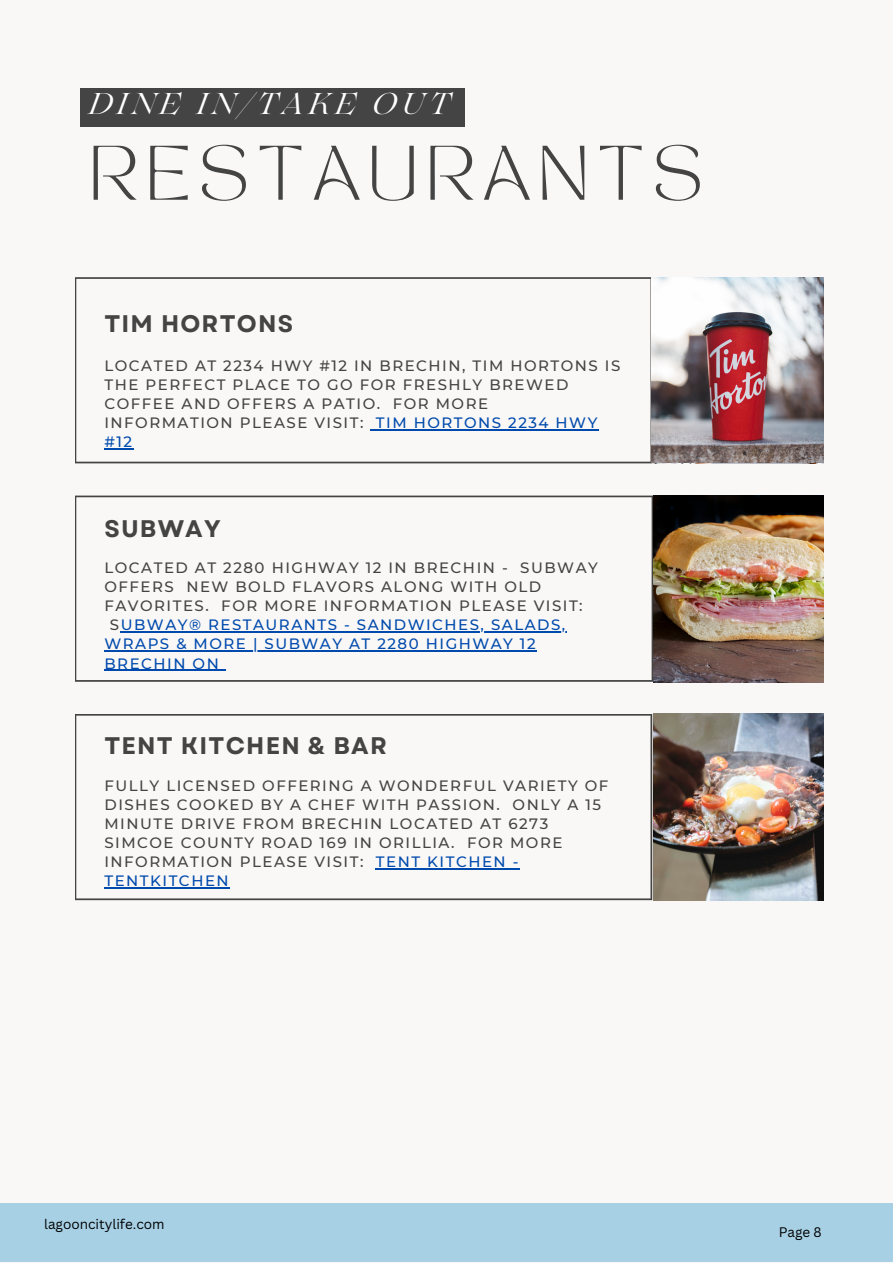
<style>
.page{position:relative;width:893px;height:1264px;background:#fff}
.page>*{position:absolute;margin:0;border:0;box-sizing:border-box;transform-origin:0 0}
.t1{font:54px "TAN MON CHERI Regular";letter-spacing:.15em;color:#444}
.t2{font:italic 30px "Lovelace";letter-spacing:.15em;color:#fff}
.t3{font:700 24px "Garet";letter-spacing:.05em;color:#444}
.t4{font:500 15px/19px "Montserrat";letter-spacing:.1em;color:#444}
.t5{font:500 15px "Montserrat";letter-spacing:.1em;color:#004aad}
.t6{font:13.5px "Canva Sans";color:#000}
.s1{color:#004aad}
.s2{color:#444}
</style>
<div class="page">
<div style="left:0;top:0;width:892px;height:1262px;background:#faf8f6"></div>
<svg style="left:75px;top:277px;width:576px;height:186px"></svg>
<svg style="left:75px;top:714px;width:577px;height:186px"></svg>
<svg style="left:75px;top:495px;width:578px;height:186px"></svg>
<img style="left:653px;top:714px;width:170px;height:186px">
<img style="left:653px;top:495px;width:170px;height:187px">
<img style="left:653px;top:277px;width:170px;height:186px">
<div style="left:80px;top:88px;width:384px;height:39px;background:#444"></div>
<hr style="left:376px;top:429px;width:223px;height:1px;background:#004aad">
<hr style="left:104px;top:448px;width:30px;height:1px;background:#004aad">
<hr style="left:376px;top:868px;width:144px;height:1px;background:#004aad">
<hr style="left:104px;top:887px;width:126px;height:1px;background:#004aad">
<hr style="left:121px;top:631px;width:445px;height:1px;background:#004aad">
<hr style="left:104px;top:650px;width:433px;height:1px;background:#004aad">
<hr style="left:104px;top:669px;width:116px;height:2px;background:#004aad">
<svg style="left:220px;top:669px;width:6px;height:2px"></svg>
<div style="left:0;top:1202px;width:892px;height:59px;background:#a7d0e5"></div>
<h2 class="t2" style="left:89px;top:93px;width:363px">DINE IN/TAKE OUT</h2>
<h1 class="t1" style="left:89px;top:145px;width:614px">RESTAURANTS</h1>
<h3 class="t3" style="left:104px;top:306px;width:190px">TIM HORTONS</h3>
<p class="t4" style="left:104px;top:355px;width:517px">LOCATED AT 2234 HWY #12 IN BRECHIN, TIM HORTONS IS THE PERFECT PLACE TO GO FOR FRESHLY BREWED COFFEE AND OFFERS A PATIO. FOR MORE<br>INFORMATION PLEASE VISIT: <span class="s1">TIM HORTONS 2234 HWY #12</span></p>
<h3 class="t3" style="left:104px;top:511px;width:118px">SUBWAY</h3>
<p class="t4" style="left:104px;top:558px;width:495px">LOCATED AT 2280 HIGHWAY 12 IN BRECHIN - SUBWAY</p>
<p class="t4" style="left:104px;top:577px;width:438px">OFFERS NEW BOLD FLAVORS ALONG WITH OLD</p>
<p class="t4" style="left:104px;top:596px;width:479px">FAVORITES. FOR MORE INFORMATION PLEASE VISIT:</p>
<p class="t5" style="left:110px;top:616px;width:457px"><span class="s2">S</span>UBWAY® RESTAURANTS - SANDWICHES, SALADS,</p>
<p class="t5" style="left:104px;top:635px;width:432px">WRAPS &amp; MORE | SUBWAY AT 2280 HIGHWAY 12</p>
<p class="t5" style="left:104px;top:654px;width:116px">BRECHIN ON</p>
<h3 class="t3" style="left:104px;top:728px;width:284px">TENT KITCHEN &amp; BAR</h3>
<p class="t4" style="left:104px;top:775px;width:505px">FULLY LICENSED OFFERING A WONDERFUL VARIETY OF DISHES COOKED BY A CHEF WITH PASSION. ONLY A 15<br>MINUTE DRIVE FROM BRECHIN LOCATED AT 6273<br>SIMCOE COUNTY ROAD 169 IN ORILLIA. FOR MORE INFORMATION PLEASE VISIT: <span class="s1">TENT KITCHEN - TENTKITCHEN</span></p>
<p class="t6" style="left:44px;top:1214px;width:122px">lagooncitylife.com</p>
<p class="t6" style="left:778px;top:1222px;width:44px">Page 8</p>
</div>
